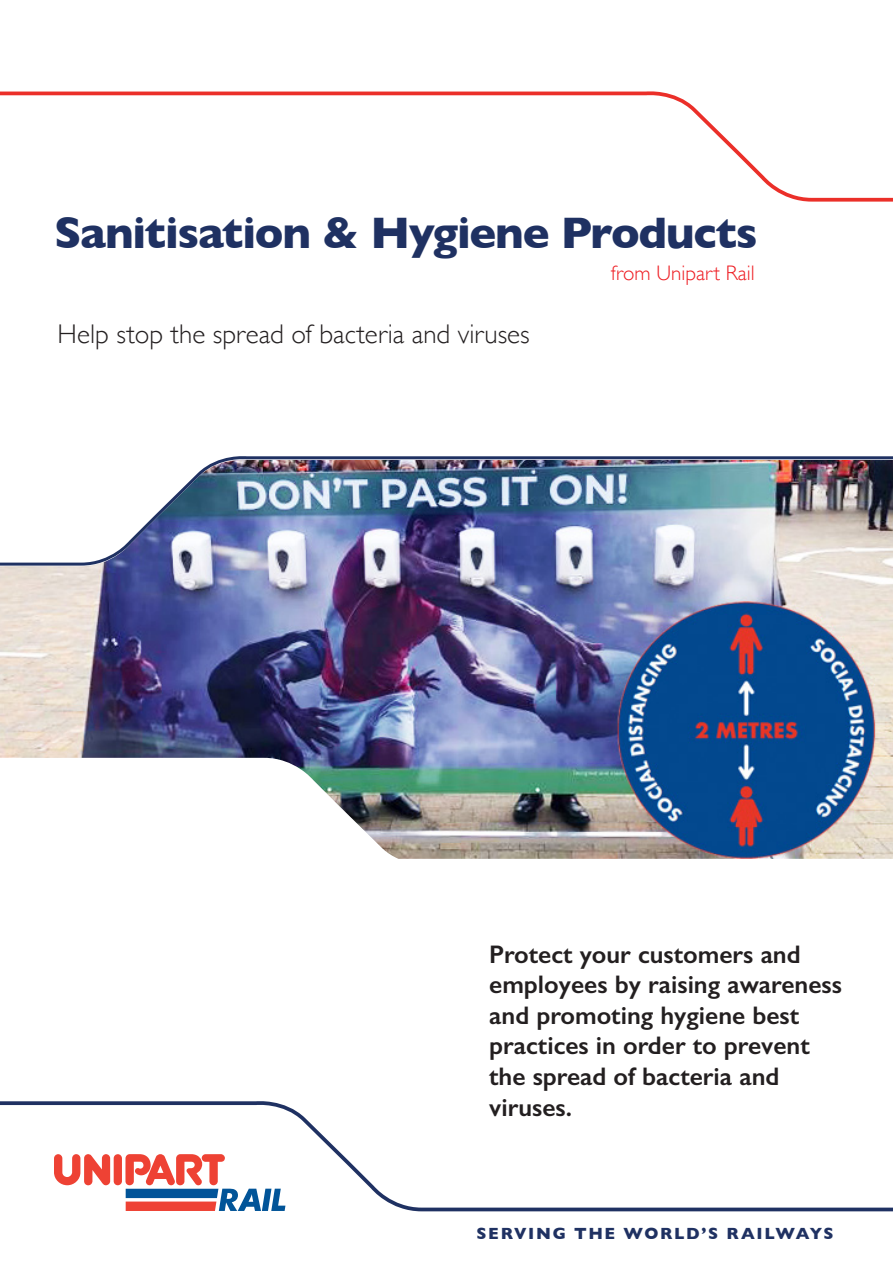
<style>
.page{position:relative;width:893px;height:1263px;background:#fff}
.page>*{position:absolute;margin:0;border:0;box-sizing:border-box;transform-origin:0 0}
.t1{font:700 45px "Gill Sans";letter-spacing:-.03em;color:#1f3162}
.t2{font:300 27px "Gill Sans";color:#231f20}
.t3{font:600 25.5px/30.6px "Gill Sans";color:#231f20}
.t4{font:300 21px "Gill Sans";color:#ee1d23}
.t5{font:700 16.5px "Gill Sans";letter-spacing:.1em;color:#1f3162}
</style>
<div class="page">
<svg style="left:0;top:1101px;width:893px;height:111px"></svg>
<svg style="left:0;top:91px;width:893px;height:111px"></svg>
<img style="left:0;top:567px;width:893px;height:292px">
<img style="left:0;top:456px;width:893px;height:111px">
<p class="t1" style="left:54px;top:197px;width:705px">Sanitisation &amp; Hygiene Products</p>
<p class="t4" style="left:611px;top:256px;width:145px">from Unipart Rail</p>
<p class="t2" style="left:57px;top:313px;width:474px">Help stop the spread of bacteria and viruses</p>
<p class="t3" style="left:489px;top:938px;width:354px">Protect your customers and employees by raising awareness and promoting hygiene best practices in order to prevent the spread of bacteria and viruses.</p>
<p class="t5" style="left:476px;top:1220px;width:358px">SERVING THE WORLD’S RAILWAYS</p>
</div>
